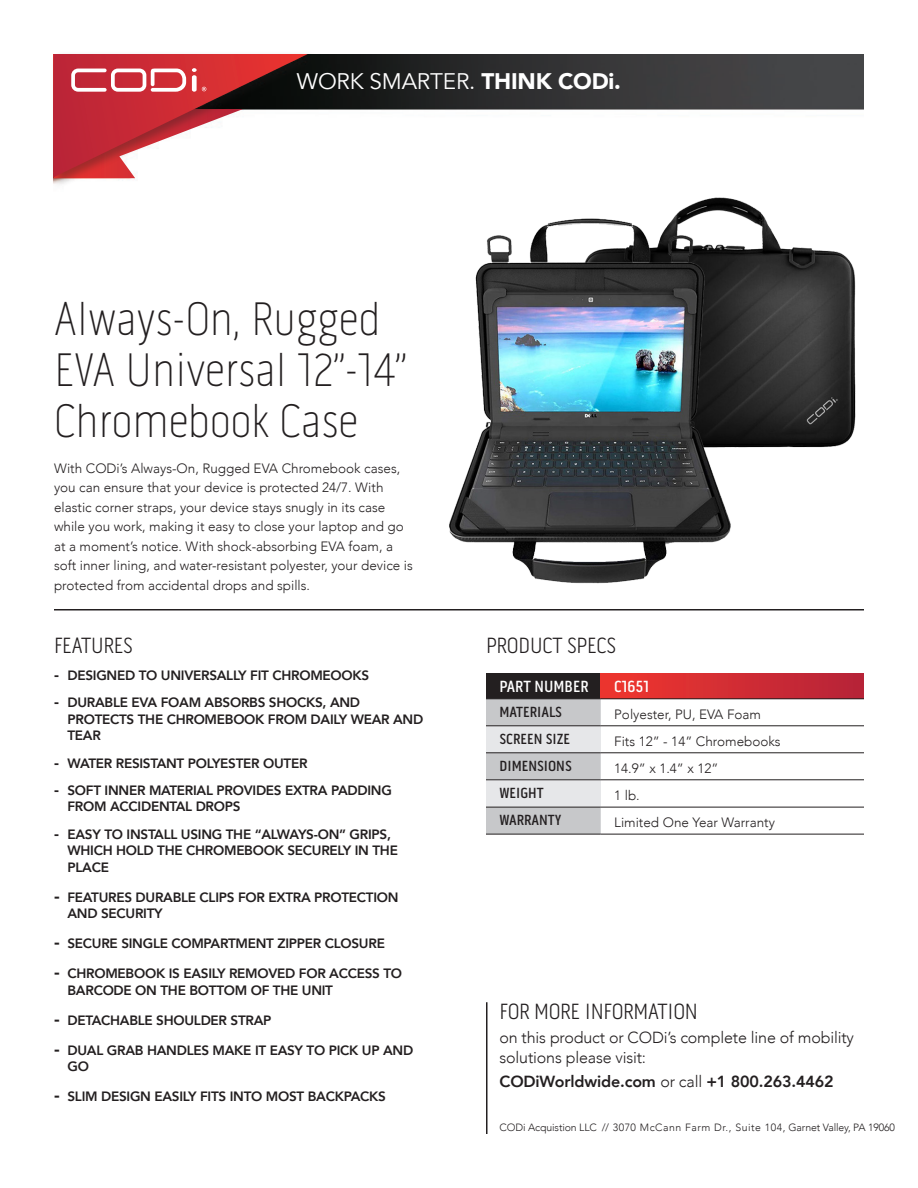
<style>
.page{position:relative;width:918px;height:1188px;background:#fff}
.page>*{position:absolute;margin:0;border:0;box-sizing:border-box;transform-origin:0 0}
.t1{font:100 48px/51px "Pill Gothic 300 mg";color:#231f20}
.t2{font:300 22.5px "Pill Gothic 300 mg";letter-spacing:-.01em;color:#231f20}
.t3{font:22.5px "Avenir";letter-spacing:-.01em;color:#fff}
.t4{font:500 16.5px "Pill Gothic 300 mg";color:#fff}
.t5{font:300 16.05px/20.1px "Avenir";letter-spacing:-.01em;color:#231f20}
.t6{font:800 16.05px "Avenir";letter-spacing:-.01em;color:#231f20}
.t7{font:500 15px "Pill Gothic 300 mg";color:#231f20}
.t8{font:800 13.5px/16.5px "Avenir";letter-spacing:-.02em;color:#231f20}
.t9{font:300 13.5px/19.5px "Avenir";color:#231f20}
.t10{font:300 10.5px "Avenir";letter-spacing:-.01em;color:#231f20}
.s1{font-weight:900}
.s2{font-size:15.75px}
.s3{font-size:18px}
.s4{font-weight:300}
</style>
<div class="page">
<img style="left:319px;top:54px;width:545px;height:56px">
<div style="left:51px;top:51px;width:268px;height:138px;background:#231f20;opacity:.35"></div>
<svg style="left:54px;top:54px;width:254px;height:124px"></svg>
<hr style="left:54px;top:609px;width:810px;height:1px;background:#231f20">
<hr style="left:486px;top:1002px;width:2px;height:132px;background:#231f20">
<div style="left:486px;top:673px;width:115px;height:26px;background:#231f20"></div>
<div style="left:601px;top:673px;width:263px;height:26px;background:linear-gradient(to right,#f0362e,#b52339)"></div>
<div style="left:486px;top:699px;width:115px;height:135px;background:#c7c8ca"></div>
<div style="left:486px;top:726px;width:115px;height:27px;background:#e6e7e9"></div>
<div style="left:486px;top:780px;width:115px;height:27px;background:#e6e7e9"></div>
<hr style="left:601px;top:698px;width:263px;height:1px;background:#231f20">
<hr style="left:486px;top:725px;width:115px;height:1px;background:#231f20">
<hr style="left:601px;top:725px;width:263px;height:1px;background:#231f20">
<hr style="left:486px;top:752px;width:115px;height:1px;background:#231f20">
<hr style="left:601px;top:752px;width:263px;height:1px;background:#231f20">
<hr style="left:486px;top:779px;width:115px;height:1px;background:#231f20">
<hr style="left:601px;top:779px;width:263px;height:1px;background:#231f20">
<hr style="left:486px;top:807px;width:115px;height:1px;background:#231f20">
<hr style="left:601px;top:807px;width:263px;height:1px;background:#231f20">
<hr style="left:486px;top:834px;width:115px;height:1px;background:#231f20">
<hr style="left:601px;top:834px;width:263px;height:1px;background:#231f20">
<img style="left:418px;top:197px;width:446px;height:414px">
<h2 class="t3" style="left:297px;top:68px;width:325px">WORK SMARTER. <span class="s1">THINK CODi.</span></h2>
<p class="t1" style="left:54px;top:293px;width:354px">Always-On, Rugged<br>EVA Universal 12”-14”<br>Chromebook Case</p>
<p class="t9" style="left:54px;top:458px;width:360px">With CODi’s Always-On, Rugged EVA Chromebook cases, you can ensure that your device is protected 24/7. With elastic corner straps, your device stays snugly in its case while you work, making it easy to close your laptop and go at a moment’s notice. With shock-absorbing EVA foam, a soft inner lining, and water-resistant polyester, your device is protected from accidental drops and spills.</p>
<p class="t2" style="left:54px;top:632px;width:80px">FEATURES</p>
<p class="t8" style="left:54px;top:666px;width:317px"><span class="s2">-</span> DESIGNED TO UNIVERSALLY FIT CHROMEOOKS</p>
<p class="t8" style="left:68px;top:693px;width:357px;text-indent:-14px"><span class="s2">-</span> DURABLE EVA FOAM ABSORBS SHOCKS, AND<br>PROTECTS THE CHROMEBOOK FROM DAILY WEAR AND<br>TEAR</p>
<p class="t8" style="left:54px;top:754px;width:255px"><span class="s2">-</span> WATER RESISTANT POLYESTER OUTER</p>
<p class="t8" style="left:68px;top:781px;width:326px;text-indent:-14px"><span class="s2">-</span> SOFT INNER MATERIAL PROVIDES EXTRA PADDING<br>FROM ACCIDENTAL DROPS</p>
<p class="t8" style="left:68px;top:825px;width:332px;text-indent:-14px"><span class="s2">-</span> EASY TO INSTALL USING THE “ALWAYS-ON” GRIPS,<br>WHICH HOLD THE CHROMEBOOK SECURELY IN THE<br>PLACE</p>
<p class="t8" style="left:68px;top:888px;width:333px;text-indent:-14px"><span class="s3">-</span> FEATURES DURABLE CLIPS FOR EXTRA PROTECTION<br>AND SECURITY</p>
<p class="t8" style="left:54px;top:934px;width:332px"><span class="s3">-</span> SECURE SINGLE COMPARTMENT ZIPPER CLOSURE</p>
<p class="t8" style="left:68px;top:964px;width:336px;text-indent:-14px"><span class="s3">-</span> CHROMEBOOK IS EASILY REMOVED FOR ACCESS TO<br>BARCODE ON THE BOTTOM OF THE UNIT</p>
<p class="t8" style="left:54px;top:1011px;width:219px"><span class="s3">-</span> DETACHABLE SHOULDER STRAP</p>
<p class="t8" style="left:68px;top:1041px;width:347px;text-indent:-14px"><span class="s3">-</span> DUAL GRAB HANDLES MAKE IT EASY TO PICK UP AND<br>GO</p>
<p class="t8" style="left:54px;top:1087px;width:333px"><span class="s3">-</span> SLIM DESIGN EASILY FITS INTO MOST BACKPACKS</p>
<p class="t2" style="left:486px;top:632px;width:132px">PRODUCT SPECS</p>
<p class="t4" style="left:500px;top:677px;width:91px">PART NUMBER</p>
<p class="t4" style="left:614px;top:677px;width:36px">C1651</p>
<p class="t7" style="left:500px;top:703px;width:64px">MATERIALS</p>
<p class="t9" style="left:614px;top:705px;width:148px">Polyester, PU, EVA Foam</p>
<p class="t7" style="left:500px;top:730px;width:72px">SCREEN SIZE</p>
<p class="t9" style="left:614px;top:732px;width:168px">Fits 12” - 14” Chromebooks</p>
<p class="t7" style="left:500px;top:757px;width:74px">DIMENSIONS</p>
<p class="t9" style="left:614px;top:759px;width:106px">14.9” x 1.4” x 12”</p>
<p class="t7" style="left:500px;top:784px;width:46px">WEIGHT</p>
<p class="t9" style="left:614px;top:786px;width:27px">1 lb.</p>
<p class="t7" style="left:500px;top:811px;width:64px">WARRANTY</p>
<p class="t9" style="left:614px;top:813px;width:162px">Limited One Year Warranty</p>
<p class="t2" style="left:500px;top:998px;width:200px">FOR MORE INFORMATION</p>
<p class="t5" style="left:500px;top:1028px;width:356px">on this product or CODi’s complete line of mobility solutions please visit:</p>
<p class="t6" style="left:500px;top:1067px;width:336px">CODiWorldwide.com <span class="s4">or call</span> +1 800.263.4462</p>
<p class="t10" style="left:500px;top:1121px;width:397px">CODi Acquistion LLC // 3070 McCann Farm Dr., Suite 104, Garnet Valley, PA 19060</p>
</div>
